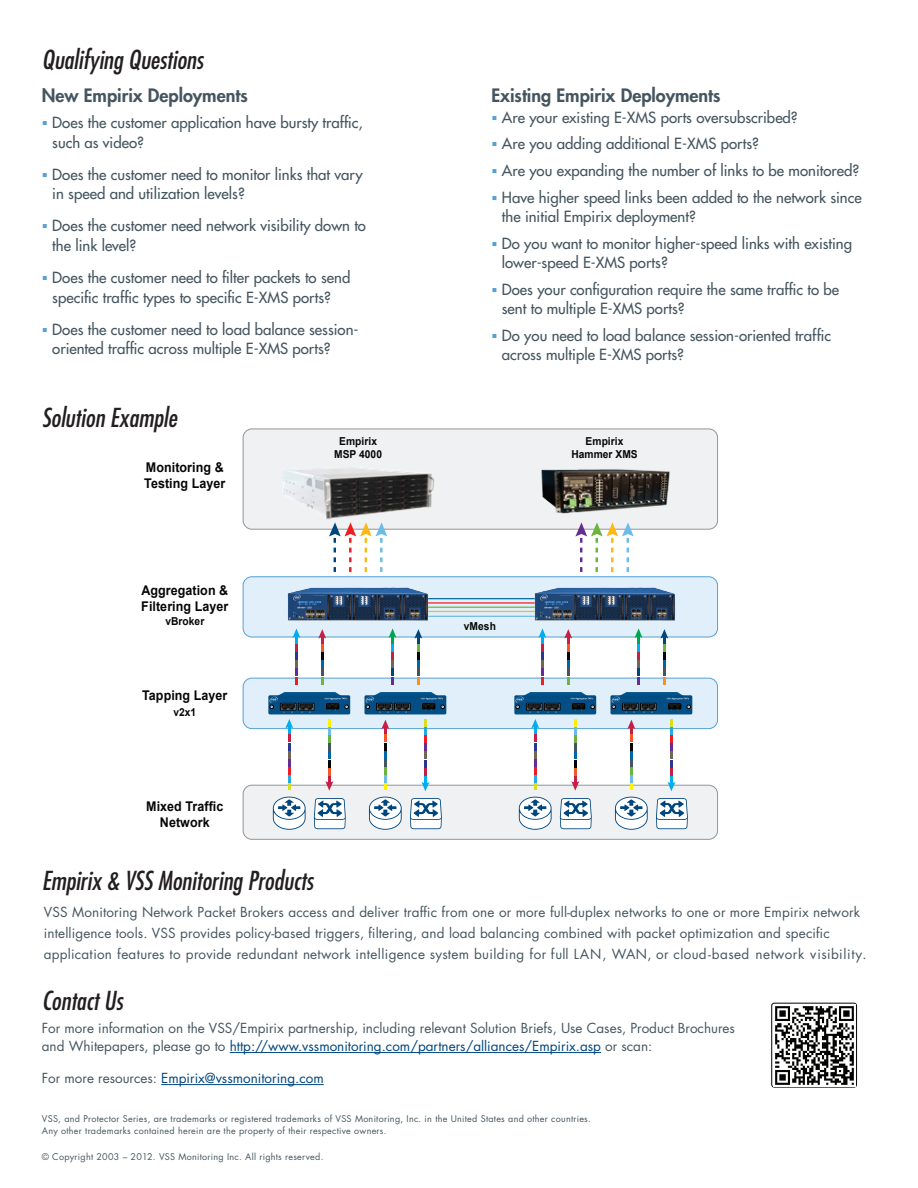
<style>
.page{position:relative;width:918px;height:1188px;background:#fff}
.page>*{position:absolute;margin:0;border:0;box-sizing:border-box;transform-origin:0 0}
.Heading_1{font:italic condensed 25.5px "Futura Std";color:#231f20}
.t1{font:800 18px "Futura Std";color:#45555f}
.t2{font:500 15px/19.5px "Futura Std";color:#45555f}
.t3{font:13.5px/21px "Futura Std";letter-spacing:.01em;color:#45555f}
.t4{font:13.5px "Futura Std";color:#00467e}
.t5{font:700 13.35px/16px "Arial";letter-spacing:.005em;color:#050605;scale:.93 1}
.t6{font:700 10.95px/13.2px "Arial";letter-spacing:.005em;color:#050605;text-align:center;scale:.93 1}
.t7{font:9px/12px "Futura Std";letter-spacing:.03em;color:#45555f}
.s1{color:#00467e}
.s2{color:#45555f}
</style>
<div class="page">
<div style="left:771px;top:1003px;width:86px;height:84px;border:1px solid #040503;border-radius:3px"></div>
<img style="left:773px;top:1004px;width:82px;height:82px">
<hr style="left:230px;top:1052px;width:371px;height:1px;background:#00467e">
<hr style="left:161px;top:1084px;width:163px;height:1px;background:#00467e">
<div style="left:243px;top:785px;width:475px;height:54px;background:#f0f1f2;border-radius:9px"></div>
<div style="left:243px;top:785px;width:475px;height:55px;border:1px solid #939598;border-radius:9px"></div>
<div style="left:243px;top:678px;width:475px;height:51px;background:#e0eff9;border-radius:9px"></div>
<div style="left:243px;top:678px;width:475px;height:51px;border:1px solid #56a0d5;border-radius:9px"></div>
<div style="left:243px;top:577px;width:475px;height:60px;background:#e0eff9;border-radius:9px"></div>
<div style="left:243px;top:576px;width:475px;height:61px;border:1px solid #56a0d5;border-radius:9px"></div>
<div style="left:243px;top:429px;width:475px;height:100px;background:#f0f1f2;border-radius:9px"></div>
<div style="left:243px;top:429px;width:475px;height:101px;border:1px solid #939598;border-radius:9px"></div>
<img style="left:283px;top:468px;width:151px;height:52px">
<img style="left:541px;top:469px;width:129px;height:45px">
<svg style="left:273px;top:797px;width:33px;height:33px"></svg>
<svg style="left:314px;top:798px;width:32px;height:31px"></svg>
<svg style="left:369px;top:797px;width:33px;height:33px"></svg>
<svg style="left:410px;top:798px;width:32px;height:31px"></svg>
<svg style="left:329px;top:522px;width:58px;height:50px"></svg>
<svg style="left:575px;top:522px;width:59px;height:50px"></svg>
<hr style="left:421px;top:598px;width:120px;height:1px;background:#0065a4">
<hr style="left:421px;top:602px;width:120px;height:2px;background:#ee1d23">
<hr style="left:421px;top:607px;width:120px;height:1px;background:#6cb43f">
<hr style="left:421px;top:611px;width:120px;height:1px;background:#fbb817">
<hr style="left:421px;top:616px;width:120px;height:1px;background:#6cbce9">
<img style="left:287px;top:588px;width:143px;height:33px">
<img style="left:533px;top:588px;width:142px;height:33px">
<svg style="left:268px;top:692px;width:82px;height:99px"></svg>
<svg style="left:292px;top:628px;width:8px;height:56px"></svg>
<svg style="left:318px;top:629px;width:8px;height:55px"></svg>
<svg style="left:389px;top:628px;width:7px;height:56px"></svg>
<svg style="left:414px;top:629px;width:8px;height:55px"></svg>
<svg style="left:538px;top:628px;width:8px;height:56px"></svg>
<svg style="left:564px;top:629px;width:8px;height:55px"></svg>
<svg style="left:635px;top:628px;width:7px;height:56px"></svg>
<svg style="left:660px;top:629px;width:8px;height:55px"></svg>
<svg style="left:364px;top:692px;width:82px;height:99px"></svg>
<svg style="left:519px;top:797px;width:33px;height:33px"></svg>
<svg style="left:560px;top:798px;width:32px;height:31px"></svg>
<svg style="left:615px;top:797px;width:33px;height:33px"></svg>
<svg style="left:656px;top:798px;width:32px;height:31px"></svg>
<svg style="left:514px;top:692px;width:82px;height:99px"></svg>
<svg style="left:610px;top:692px;width:82px;height:99px"></svg>
<p class="Heading_1" style="left:42px;top:44px;width:163px">Qualifying Questions</p>
<p class="t1" style="left:42px;top:84px;width:207px">New Empirix Deployments</p>
<p class="t2" style="left:52px;top:113px;width:312px">Does the customer application have bursty traffic, such as video?</p>
<p class="t2" style="left:52px;top:165px;width:312px">Does the customer need to monitor links that vary in speed and utilization levels?</p>
<p class="t2" style="left:52px;top:216px;width:315px">Does the customer need network visibility down to the link level?</p>
<p class="t2" style="left:52px;top:268px;width:300px">Does the customer need to filter packets to send specific traffic types to specific E-XMS ports?</p>
<p class="t2" style="left:52px;top:320px;width:308px">Does the customer need to load balance session&shy;oriented traffic across multiple E-XMS ports?</p>
<p class="Heading_1" style="left:42px;top:402px;width:137px">Solution Example</p>
<p class="t5" style="left:144px;top:460px;width:89px">Monitoring &amp;<br>Testing Layer</p>
<p class="t5" style="left:141px;top:583px;width:95px">Aggregation &amp;<br>Filtering Layer</p>
<p class="t6" style="left:165px;top:615px;width:43px">vBroker</p>
<p class="t5" style="left:142px;top:688px;width:93px">Tapping Layer</p>
<p class="t6" style="left:173px;top:706px;width:26px">v2x1</p>
<p class="t5" style="left:146px;top:799px;width:85px;text-align:center">Mixed Traffic<br>Network</p>
<p class="t6" style="left:334px;top:435px;width:53px">Empirix<br>MSP 4000</p>
<p class="t1" style="left:491px;top:84px;width:231px">Existing Empirix Deployments</p>
<p class="t2" style="left:502px;top:108px;width:297px">Are your existing E-XMS ports oversubscribed?</p>
<p class="t2" style="left:502px;top:134px;width:259px">Are you adding additional E-XMS ports?</p>
<p class="t2" style="left:502px;top:161px;width:359px">Are you expanding the number of links to be monitored?</p>
<p class="t2" style="left:502px;top:187px;width:361px">Have higher speed links been added to the network since the initial Empirix deployment?</p>
<p class="t2" style="left:502px;top:233px;width:352px">Do you want to monitor higher-speed links with existing lower-speed E-XMS ports?</p>
<p class="t2" style="left:502px;top:279px;width:339px">Does your configuration require the same traffic to be sent to multiple E-XMS ports?</p>
<p class="t2" style="left:502px;top:325px;width:331px">Do you need to load balance session-oriented traffic across multiple E-XMS ports?</p>
<p class="t6" style="left:464px;top:620px;width:36px">vMesh</p>
<p class="t6" style="left:571px;top:435px;width:73px">Empirix<br>Hammer XMS</p>
<p class="Heading_1" style="left:42px;top:866px;width:273px">Empirix &amp; VSS Monitoring Products</p>
<p class="t3" style="left:44px;top:901px;width:824px">VSS Monitoring Network Packet Brokers access and deliver traffic from one or more full-duplex networks to one or more Empirix network intelligence tools. VSS provides policy-based triggers, filtering, and load balancing combined with packet optimization and specific application features to provide redundant network intelligence system building for full LAN, WAN, or cloud-based network visibility.</p>
<p class="Heading_1" style="left:42px;top:985px;width:83px">Contact Us</p>
<p class="t3" style="left:42px;top:1019px;width:695px;line-height:18px">For more information on the VSS/Empirix partnership, including relevant Solution Briefs, Use Cases, Product Brochures and Whitepapers, please go to <span class="s1">http://www.vssmonitoring.com/partners/alliances/Empirix.asp</span> or scan:</p>
<p class="t4" style="left:42px;top:1070px;width:283px"><span class="s2">For more resources:</span> Empirix@vssmonitoring.com</p>
<p class="t7" style="left:42px;top:1113px;width:551px">VSS, and Protector Series, are trademarks or registered trademarks of VSS Monitoring, Inc. in the United States and other countries.<br>Any other trademarks contained herein are the property of their respective owners.</p>
<p class="t7" style="left:42px;top:1151px;width:283px">© Copyright 2003 – 2012. VSS Monitoring Inc. All rights reserved.</p>
</div>
